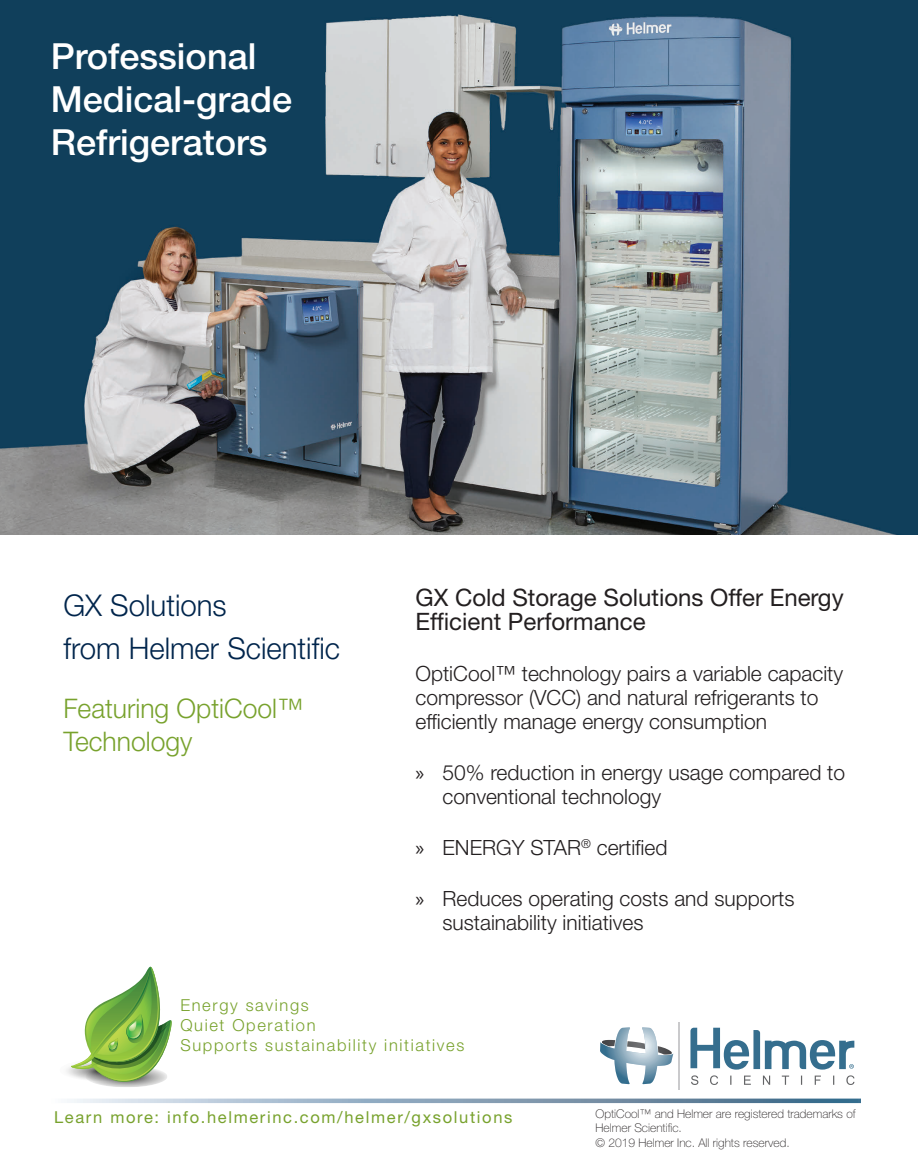
<style>
.page{position:relative;width:918px;height:1175px;background:#fff}
.page>*{position:absolute;margin:0;border:0;box-sizing:border-box;transform-origin:0 0}
.t1{font:500 36px/43.2px "Helvetica Neue LT Std";color:#fff}
.t2{font:300 30px/42.8px "Helvetica Neue LT Std";color:#00254c}
.t3{font:300 27px/32.4px "Helvetica Neue LT Std";color:#78a22d}
.t4{font:24px/24px "Helvetica Neue LT Std";color:#231f20}
.t5{font:300 21px/24px "Helvetica Neue LT Std";color:#231f20}
.t6{font:300 16.5px/19.8px "Helvetica Neue LT Std";letter-spacing:.1em;color:#78a22d}
.t7{font:16.5px "Helvetica Neue LT Std";letter-spacing:.1em;color:#78a22d}
.t8{font:100 12px/14.4px "Helvetica Neue LT Std";color:#231f20}
.s1{font-family:"Myriad Pro";font-weight:400}
</style>
<div class="page">
<svg style="left:690px;top:1027px;width:164px;height:42px"></svg>
<svg style="left:600px;top:1027px;width:73px;height:57px"></svg>
<svg style="left:691px;top:1075px;width:163px;height:10px"></svg>
<hr style="left:678px;top:1021px;width:2px;height:68px;background:#bbbbbd">
<svg style="left:67px;top:1098px;width:794px;height:5px"></svg>
<img style="left:0;top:0;width:918px;height:534px">
<div style="left:59px;top:1058px;width:85px;height:23px;background:#fbfbfb;border-radius:50%"></div>
<svg style="left:69px;top:966px;width:103px;height:121px"></svg>
<h1 class="t1" style="left:51px;top:34px;width:243px">Professional<br>Medical-grade<br>Refrigerators</h1>
<h2 class="t2" style="left:63px;top:583px;width:278px">GX Solutions<br>from Helmer Scientific</h2>
<p class="t3" style="left:63px;top:691px;width:241px">Featuring OptiCool™<br>Technology</p>
<p class="t4" style="left:416px;top:585px;width:430px">GX Cold Storage Solutions Offer Energy<br>Efficient Performance</p>
<p class="t5" style="left:416px;top:661px;width:429px">OptiCool™ technology pairs a variable capacity compressor (VCC) and natural refrigerants to efficiently manage energy consumption</p>
<p class="t5" style="left:443px;top:760px;width:404px;text-indent:-27px"><span class="s1">x</span> 50% reduction in energy usage compared to conventional technology</p>
<p class="t5" style="left:416px;top:835px;width:254px"><span class="s1">x</span> ENERGY STAR<sup>®</sup> certified</p>
<p class="t5" style="left:443px;top:886px;width:354px;text-indent:-27px"><span class="s1">x</span> Reduces operating costs and supports sustainability initiatives</p>
<p class="t6" style="left:180px;top:995px;width:286px">Energy savings<br>Quiet Operation<br>Supports sustainability initiatives</p>
<p class="t7" style="left:54px;top:1107px;width:460px">Learn more: info.helmerinc.com/helmer/gxsolutions</p>
<p class="t8" style="left:596px;top:1106px;width:262px">OptiCool™ and Helmer are registered trademarks of<br>Helmer Scientific.<br>© 2019 Helmer Inc. All rights reserved.</p>
</div>
